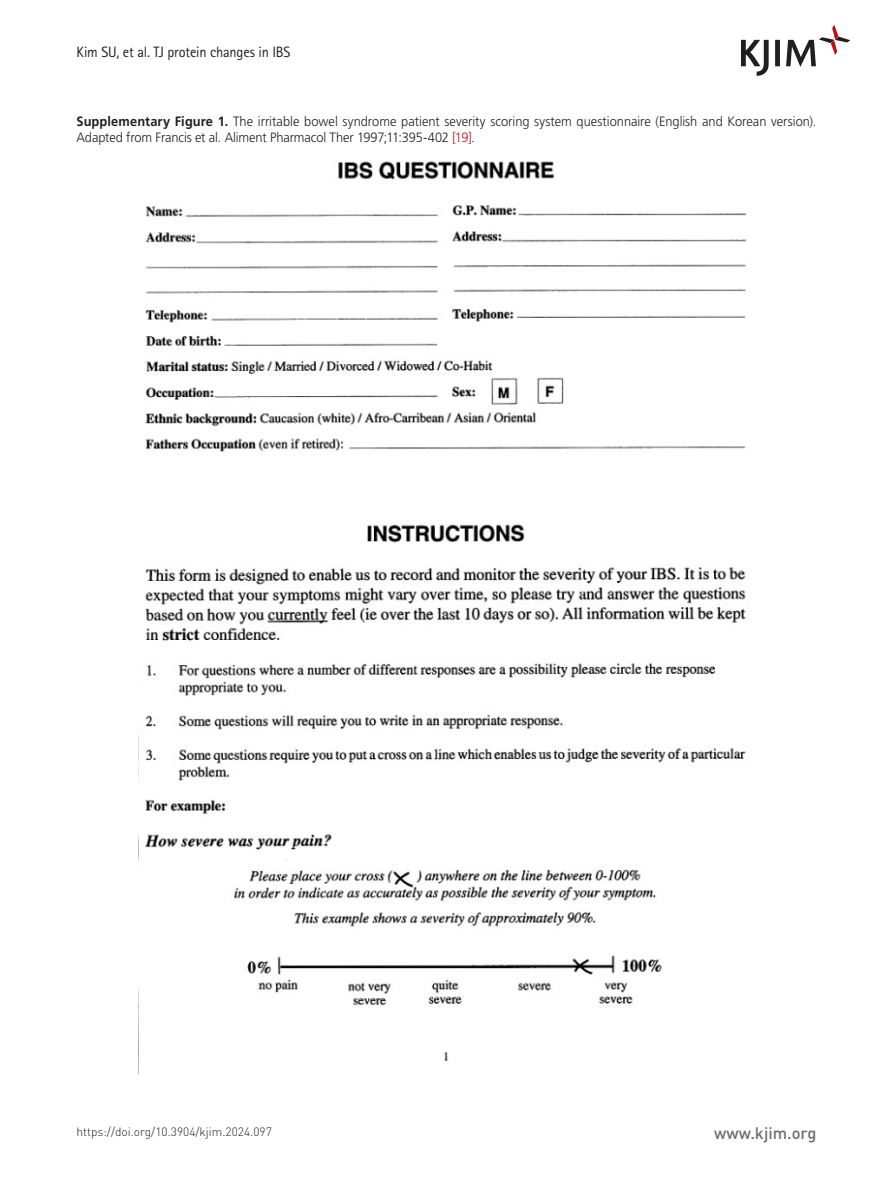
<style>
.page{position:relative;width:893px;height:1191px;background:#fff}
.page>*{position:absolute;margin:0;border:0;box-sizing:border-box;transform-origin:0 0}
.t1{font:500 16.5px "DIN Pro";color:#6c6d70}
.t2{font:15px "Rotis Sans Serif Std";letter-spacing:-.01em;color:#231f20;scale:.96 1}
.t3{font:300 13.5px/16.2px "Frutiger LT Std";color:#231f20;scale:.95 1}
.t4{font:300 12px "DIN Pro";color:#231f20}
.s1{font-weight:700}
.s2{color:#bb1018}
</style>
<div class="page">
<svg style="left:741px;top:25px;width:109px;height:51px"></svg>
<img style="left:138px;top:161px;width:609px;height:912px">
<p class="t2" style="left:77px;top:43px;width:224px">Kim SU, et al. TJ protein changes in IBS</p>
<p class="t3" style="left:77px;top:113px;width:780px"><span class="s1">Supplementary Figure 1.</span> The irritable bowel syndrome patient severity scoring system questionnaire (English and Korean version).<br>Adapted from Francis et al. Aliment Pharmacol Ther 1997;11:395-402 <span class="s2">[19]</span>.</p>
<p class="t4" style="left:77px;top:1123px;width:197px">https://doi.org/10.3904/kjim.2024.097</p>
<p class="t1" style="left:714px;top:1121px;width:104px">www.kjim.org</p>
</div>
